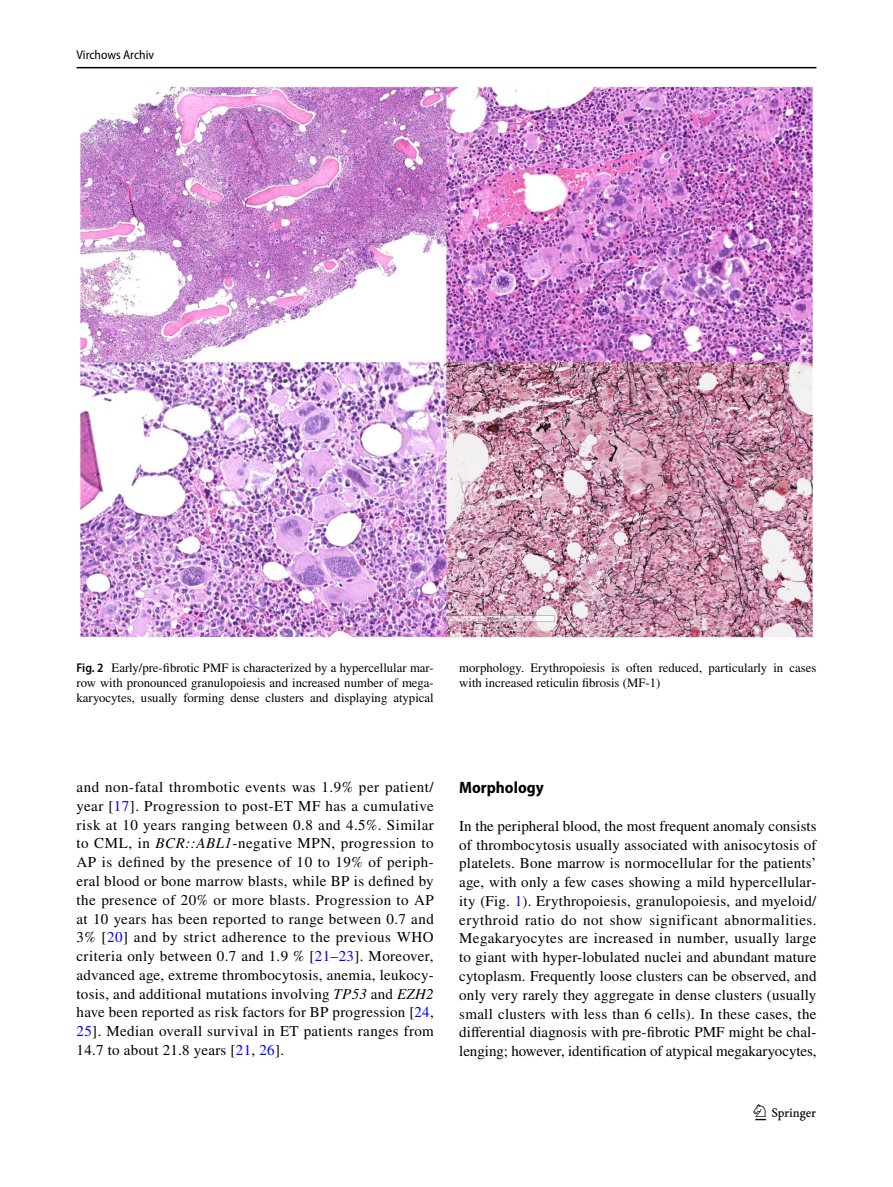
<style>
.page{position:relative;width:893px;height:1187px;background:#fff}
.page>*{position:absolute;margin:0;border:0;box-sizing:border-box;transform-origin:0 0}
.t1{font:22.5px "Springnew Regular 3";color:#000}
.t2{font:700 semi-condensed 16.5px "Myriad Pro";color:#000}
.t3{font:15px/18.8px "STIX";color:#000;text-align:justify}
.t4{font:12.75px/15px "STIX";color:#000;text-align:justify}
.t5{font:semi-condensed 12.75px "Myriad Pro";color:#000}
.s1{font-family:"Myriad Pro";font-weight:600;font-stretch:semi-condensed}
.s2{color:#00f}
.s3{font-style:italic}
</style>
<div class="page">
<hr style="left:77px;top:67px;width:739px;height:1px;background:#000">
<img style="left:81px;top:87px;width:731px;height:550px">
<p class="t5" style="left:77px;top:48px;width:79px">Virchows Archiv</p>
<p class="t4" style="left:77px;top:661px;width:359px"><span class="s1">Fig. 2</span> Early/pre-fibrotic PMF is characterized by a hypercellular mar&shy;row with pronounced granulopoiesis and increased number of mega&shy;karyocytes, usually forming dense clusters and displaying atypical</p>
<p class="t4" style="left:459px;top:661px;width:359px">morphology. Erythropoiesis is often reduced, particularly in cases with increased reticulin fibrosis (MF-1)</p>
<p class="t3" style="left:77px;top:778px;width:359px">and non-fatal thrombotic events was 1.9% per patient/ year [<span class="s2">17</span>]. Progression to post-ET MF has a cumulative risk at 10 years ranging between 0.8 and 4.5%. Similar to CML, in <span class="s3">BCR::ABL1</span>-negative MPN, progression to AP is defined by the presence of 10 to 19% of periph&shy;eral blood or bone marrow blasts, while BP is defined by the presence of 20% or more blasts. Progression to AP at 10 years has been reported to range between 0.7 and 3% [<span class="s2">20</span>] and by strict adherence to the previous WHO criteria only between 0.7 and 1.9 % [<span class="s2">21</span>–<span class="s2">23</span>]. Moreover, advanced age, extreme thrombocytosis, anemia, leukocy&shy;tosis, and additional mutations involving <span class="s3">TP53</span> and <span class="s3">EZH2 </span>have been reported as risk factors for BP progression [<span class="s2">24</span>, <span class="s2">25</span>]. Median overall survival in ET patients ranges from 14.7 to about 21.8 years [<span class="s2">21</span>, <span class="s2">26</span>].</p>
<p class="t2" style="left:459px;top:778px;width:86px">Morphology</p>
<p class="t3" style="left:459px;top:817px;width:359px">In the peripheral blood, the most frequent anomaly consists of thrombocytosis usually associated with anisocytosis of platelets. Bone marrow is normocellular for the patients’ age, with only a few cases showing a mild hypercellular&shy;ity (Fig. <span class="s2">1</span>). Erythropoiesis, granulopoiesis, and myeloid/ erythroid ratio do not show significant abnormalities.<br>Megakaryocytes are increased in number, usually large to giant with hyper-lobulated nuclei and abundant mature cytoplasm. Frequently loose clusters can be observed, and only very rarely they aggregate in dense clusters (usually small clusters with less than 6 cells). In these cases, the differential diagnosis with pre-fibrotic PMF might be chal&shy;lenging; however, identification of atypical megakaryocytes,</p>
<h1 class="t1" style="left:755px;top:1104px;width:62px">1 3</h1>
</div>
